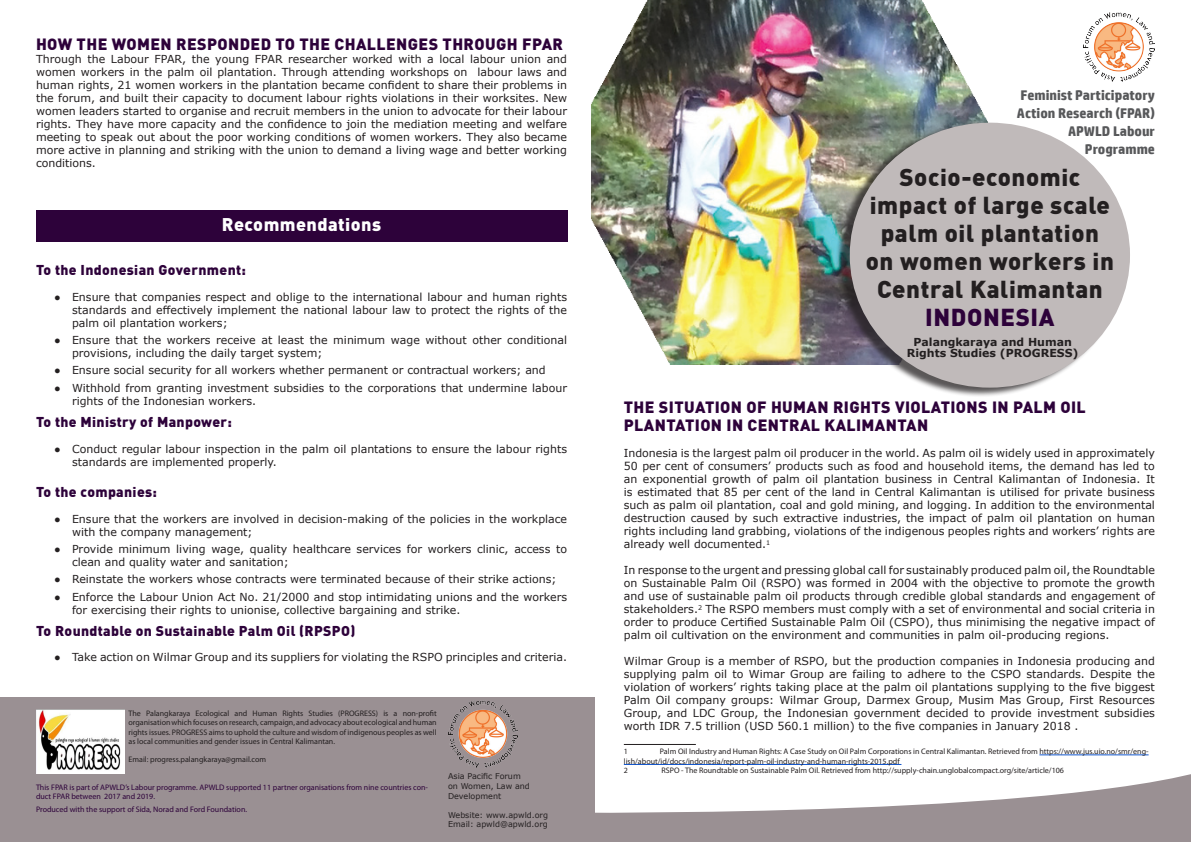
<style>
.page{position:relative;width:1191px;height:842px;background:#fff}
.page>*{position:absolute;margin:0;border:0;box-sizing:border-box;transform-origin:0 0}
.t1{font:900 24px/28px "DIN";letter-spacing:.025em;color:#231f20;text-align:center}
.t2{font:900 24px "DIN";letter-spacing:.025em;color:#2d023a}
.t3{font:900 18px "DIN";letter-spacing:.025em;color:#fff}
.t4{font:900 16px/18px "DIN";letter-spacing:.025em;color:#2d023a}
.t5{font:900 14px "DIN";letter-spacing:.025em;color:#2d023a}
.t6{font:700 14px/18px "HP Simplified";color:#57585a}
.t7{font:11px/13px "Verdana";color:#231f20}
.t8{font:700 11px/11px "Verdana";color:#231f20;text-align:center}
.t9{font:8px/9.2px "Myriad Pro";color:#231f20}
.t10{font:8px/9.2px "Myriad Pro";color:#2d023a}
.t11{font:8px/9.6px "Verdana";color:#231f20}
.s1{font-family:"Arial"}
</style>
<div class="page">
<svg style="left:594px;top:697px;width:597px;height:145px"></svg>
<img style="left:591px;top:0;width:397px;height:364px">
<div style="left:835px;top:122px;width:291px;height:276px;background:#231f20;opacity:.75"></div>
<div style="left:849px;top:123px;width:281px;height:265px;background:#c0baba;border-radius:50%"></div>
<div style="left:36px;top:210px;width:531px;height:31px;background:#2d023a"></div>
<div style="left:0;top:697px;width:594px;height:145px;background:#9a9093"></div>
<img style="left:1083px;top:13px;width:72px;height:68px">
<img style="left:448px;top:701px;width:69px;height:66px">
<hr style="left:624px;top:744px;width:72px;height:1px;background:#231f20">
<hr style="left:1039px;top:755px;width:109px;height:1px;background:#15c">
<hr style="left:624px;top:764px;width:277px;height:1px;background:#15c">
<img style="left:36px;top:710px;width:88px;height:63px">
<p class="t4" style="left:36px;top:35px;width:528px">HOW THE WOMEN RESPONDED TO THE CHALLENGES THROUGH FPAR</p>
<p class="t7" style="left:36px;top:53px;width:532px;text-align:justify">Through the Labour FPAR, the young FPAR researcher worked with a local labour union and women workers in the palm oil plantation. Through attending workshops on labour laws and human rights, 21 women workers in the plantation became confident to share their problems in the forum, and built their capacity to document labour rights violations in their worksites. New women leaders started to organise and recruit members in the union to advocate for their labour rights. They have more capacity and the confidence to join the mediation meeting and welfare meeting to speak out about the poor working conditions of women workers. They also became more active in planning and striking with the union to demand a living wage and better working conditions.</p>
<p class="t3" style="left:222px;top:212px;width:161px">Recommendations</p>
<p class="t5" style="left:36px;top:260px;width:211px">To the Indonesian Government:</p>
<p class="t7" style="left:72px;top:290px;width:496px;text-align:justify;text-indent:-18px"><span class="s1">●</span> Ensure that companies respect and oblige to the international labour and human rights standards and effectively implement the national labour law to protect the rights of the palm oil plantation workers;</p>
<p class="t7" style="left:72px;top:333px;width:496px;text-indent:-18px"><span class="s1">●</span> Ensure that the workers receive at least the minimum wage without other conditional provisions, including the daily target system;</p>
<p class="t7" style="left:54px;top:364px;width:493px"><span class="s1">●</span> Ensure social security for all workers whether permanent or contractual workers; and</p>
<p class="t7" style="left:72px;top:381px;width:496px;text-indent:-18px"><span class="s1">●</span> Withhold from granting investment subsidies to the corporations that undermine labour rights of the Indonesian workers.</p>
<p class="t5" style="left:36px;top:412px;width:198px">To the Ministry of Manpower:</p>
<p class="t7" style="left:72px;top:442px;width:496px;text-indent:-18px"><span class="s1">●</span> Conduct regular labour inspection in the palm oil plantations to ensure the labour rights standards are implemented properly.</p>
<p class="t5" style="left:36px;top:482px;width:122px">To the companies:</p>
<p class="t7" style="left:72px;top:512px;width:496px;text-indent:-18px"><span class="s1">●</span> Ensure that the workers are involved in decision-making of the policies in the workplace with the company management;</p>
<p class="t7" style="left:72px;top:542px;width:496px;text-indent:-18px"><span class="s1">●</span> Provide minimum living wage, quality healthcare services for workers clinic, access to clean and quality water and sanitation;</p>
<p class="t7" style="left:54px;top:573px;width:504px"><span class="s1">●</span> Reinstate the workers whose contracts were terminated because of their strike actions;</p>
<p class="t7" style="left:72px;top:590px;width:496px;text-indent:-18px"><span class="s1">●</span> Enforce the Labour Union Act No. 21/2000 and stop intimidating unions and the workers for exercising their rights to unionise, collective bargaining and strike.</p>
<p class="t5" style="left:36px;top:621px;width:321px">To Roundtable on Sustainable Palm Oil (RPSPO)</p>
<p class="t7" style="left:54px;top:650px;width:514px"><span class="s1">●</span> Take action on Wilmar Group and its suppliers for violating the RSPO principles and criteria.</p>
<p class="t9" style="left:129px;top:709px;width:310px;text-align:justify">The Palangkaraya Ecological and Human Rights Studies (PROGRESS) is a non-profit organisation which focuses on research, campaign, and advocacy about ecological and human rights issues. PROGRESS aims to uphold the culture and wisdom of indigenous peoples as well as local communities and gender issues in Central Kalimantan.</p>
<p class="t9" style="left:129px;top:755px;width:139px">Email: progress.palangkaraya@gmail.com</p>
<p class="t10" style="left:36px;top:782px;width:393px">This FPAR is part of APWLD’s Labour programme. APWLD supported 11 partner organisations from nine countries con&shy;duct FPAR between 2017 and 2019.</p>
<p class="t10" style="left:36px;top:804px;width:213px">Produced with the support of Sida, Norad and Ford Foundation.</p>
<p class="t11" style="left:448px;top:772px;width:83px">Asia Pacific Forum on Women, Law and<br>Development</p>
<p class="t11" style="left:448px;top:810px;width:101px">Website: www.apwld.org</p>
<p class="t11" style="left:448px;top:820px;width:101px">Email: apwld@apwld.org</p>
<p class="t6" style="left:1017px;top:86px;width:140px">Feminist Participatory<br>Action Research (FPAR)</p>
<p class="t6" style="left:1068px;top:122px;width:88px;text-align:right">APWLD Labour<br>Programme</p>
<p class="t1" style="left:869px;top:162px;width:242px">Socio-economic impact of large scale palm oil plantation</p>
<p class="t1" style="left:865px;top:246px;width:250px">on women workers in<br>Central Kalimantan</p>
<p class="t2" style="left:925px;top:301px;width:131px">INDONESIA</p>
<p class="t8" style="left:907px;top:337px;width:173px">Palangkaraya and Human<br>Rights Studies (PROGRESS)</p>
<p class="t4" style="left:624px;top:398px;width:463px">THE SITUATION OF HUMAN RIGHTS VIOLATIONS IN PALM OIL<br>PLANTATION IN CENTRAL KALIMANTAN</p>
<p class="t7" style="left:624px;top:447px;width:532px;text-align:justify">Indonesia is the largest palm oil producer in the world. As palm oil is widely used in approximately 50 per cent of consumers’ products such as food and household items, the demand has led to an exponential growth of palm oil plantation business in Central Kalimantan of Indonesia. It is estimated that 85 per cent of the land in Central Kalimantan is utilised for private business such as palm oil plantation, coal and gold mining, and logging. In addition to the environmental destruction caused by such extractive industries, the impact of palm oil plantation on human rights including land grabbing, violations of the indigenous peoples rights and workers’ rights are already well documented.<sup>1</sup></p>
<p class="t7" style="left:624px;top:564px;width:532px;text-align:justify">In response to the urgent and pressing global call for sustainably produced palm oil, the Roundtable on Sustainable Palm Oil (RSPO) was formed in 2004 with the objective to promote the growth and use of sustainable palm oil products through credible global standards and engagement of stakeholders.<sup>2</sup> The RSPO members must comply with a set of environmental and social criteria in order to produce Certified Sustainable Palm Oil (CSPO), thus minimising the negative impact of palm oil cultivation on the environment and communities in palm oil-producing regions.</p>
<p class="t7" style="left:624px;top:655px;width:532px;text-align:justify">Wilmar Group is a member of RSPO, but the production companies in Indonesia producing and supplying palm oil to Wimar Group are failing to adhere to the CSPO standards. Despite the violation of workers’ rights taking place at the palm oil plantations supplying to the five biggest Palm Oil company groups: Wilmar Group, Darmex Group, Musim Mas Group, First Resources Group, and LDC Group, the Indonesian government decided to provide investment subsidies worth IDR 7.5 trillion (USD 560.1 million) to the five companies in January 2018 .</p>
<p class="t9" style="left:624px;top:747px;width:6px">1</p>
<p class="t9" style="left:624px;top:746px;width:526px;line-height:9.6px;text-indent:36px">Palm Oil Industry and Human Rights: A Case Study on Oil Palm Corporations in Central Kalimantan. Retrieved from https://www.jus.uio.no/smr/eng&shy;lish/about/id/docs/indonesia/report-palm-oil-industry-and-human-rights-2015.pdf</p>
<p class="t9" style="left:624px;top:766px;width:6px">2</p>
<p class="t9" style="left:661px;top:766px;width:404px">RSPO - The Roundtable on Sustainable Palm Oil. Retrieved from http://supply-chain.unglobalcompact.org/site/article/106</p>
</div>
